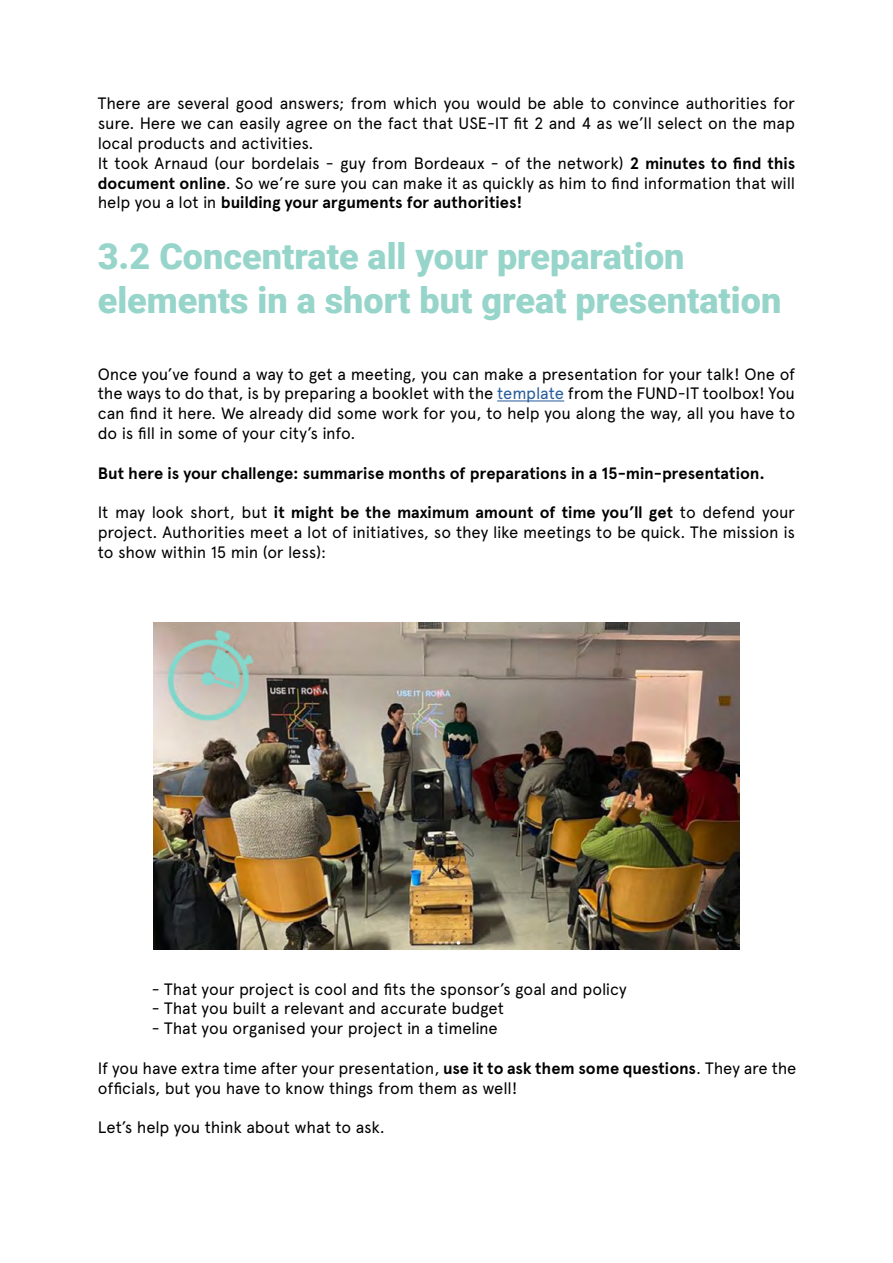
<style>
.page{position:relative;width:893px;height:1263px;background:#fff}
.page>*{position:absolute;margin:0;border:0;box-sizing:border-box;transform-origin:0 0}
.t1{font:900 36px/43.2px "Roboto";color:#97d5ca}
.t2{font:16.5px/19.8px "Apercu Pro";letter-spacing:-.01em;color:#000;text-align:justify}
.t3{font:700 16.5px "Apercu Pro";letter-spacing:-.005em;color:#000}
.s1{font-weight:700}
.s2{color:#275b9b}
</style>
<div class="page">
<hr style="left:497px;top:401px;width:67px;height:1px;background:#275b9b">
<img style="left:154px;top:622px;width:585px;height:327px">
<p class="t2" style="left:98px;top:93px;width:699px;text-align:left">There are several good answers; from which you would be able to convince authorities for sure. Here we can easily agree on the fact that USE-IT fit 2 and 4 as we’ll select on the map local products and activities.<br>It took Arnaud (our bordelais - guy from Bordeaux - of the network) <span class="s1">2 minutes to find this document online</span>. So we’re sure you can make it as quickly as him to find information that will help you a lot in <span class="s1">building your arguments for authorities!</span></p>
<h1 class="t1" style="left:98px;top:234px;width:685px">3.2 Concentrate all your preparation elements in a short but great presentation</h1>
<p class="t2" style="left:98px;top:363px;width:699px">Once you’ve found a way to get a meeting, you can make a presentation for your talk! One of the ways to do that, is by preparing a booklet with the <span class="s2">template</span> from the FUND-IT toolbox! You can find it here. We already did some work for you, to help you along the way, all you have to do is fill in some of your city’s info.</p>
<p class="t3" style="left:98px;top:460px;width:669px">But here is your challenge: summarise months of preparations in a 15-min-presentation.</p>
<p class="t2" style="left:98px;top:501px;width:699px">It may look short, but <span class="s1">it might be the maximum amount of time you’ll get</span> to defend your project. Authorities meet a lot of initiatives, so they like meetings to be quick. The mission is to show within 15 min (or less):</p>
<p class="t2" style="left:152px;top:978px;width:476px">- That your project is cool and fits the sponsor’s goal and policy</p>
<p class="t2" style="left:152px;top:998px;width:354px">- That you built a relevant and accurate budget</p>
<p class="t2" style="left:152px;top:1017px;width:347px">- That you organised your project in a timeline</p>
<p class="t2" style="left:98px;top:1057px;width:700px">If you have extra time after your presentation, <span class="s1">use it to ask them some questions</span>. They are the officials, but you have to know things from them as well!</p>
<p class="t2" style="left:98px;top:1116px;width:288px">Let’s help you think about what to ask.</p>
</div>
